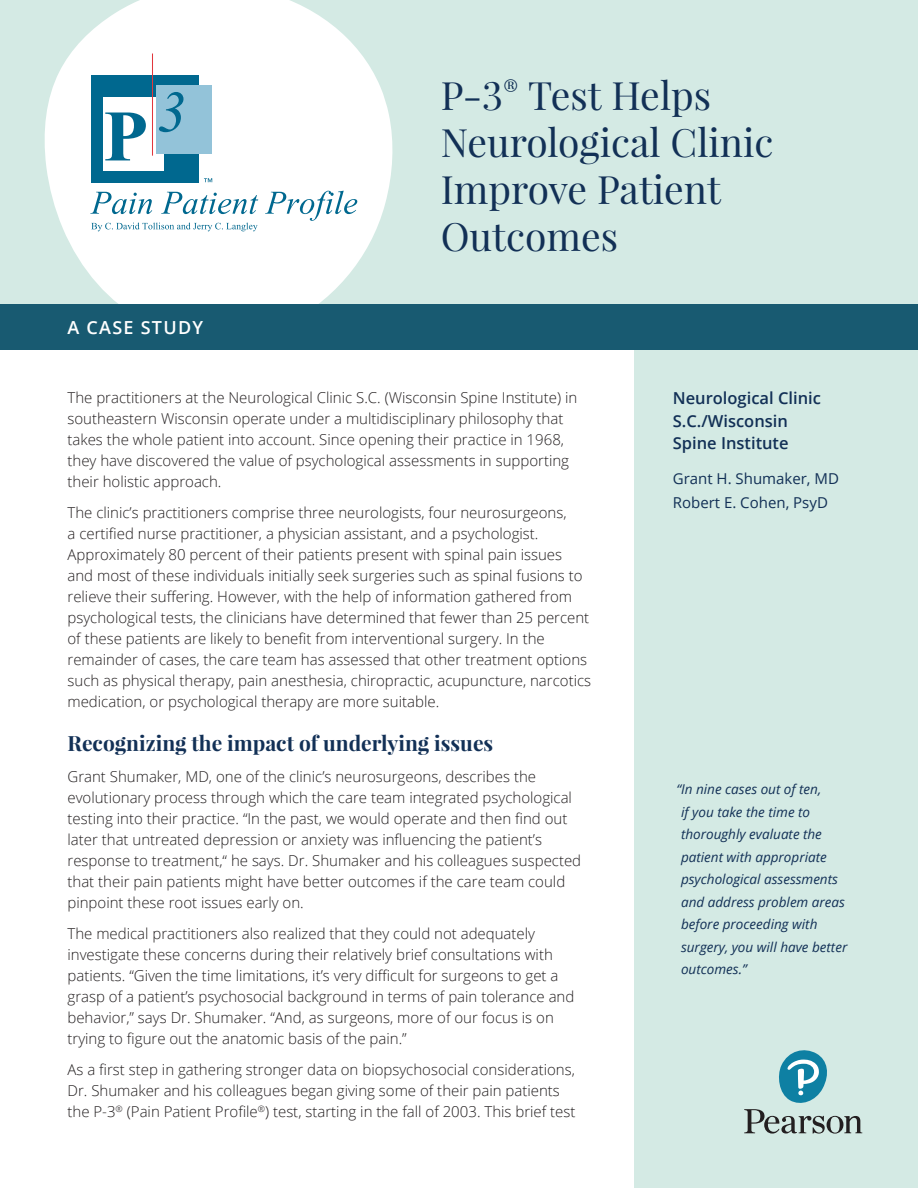
<style>
.page{position:relative;width:918px;height:1188px;background:#fff}
.page>*{position:absolute;margin:0;border:0;box-sizing:border-box;transform-origin:0 0}
.t1{font:39px/46.8px "Playfair Display";color:#123056}
.t2{font:700 21px "Playfair Display";color:#123056}
.t3{font:600 18px "Open Sans";letter-spacing:.07em;color:#fff}
.t4{font:600 16.5px/22.5px "Open Sans";color:#123056}
.t5{font:300 15px/21px "Open Sans";color:#231f20}
.t6{font:15px/24.5px "Open Sans";color:#123056}
.t7{font:italic 13.5px/22.5px "Open Sans";color:#123056}
</style>
<div class="page">
<div style="left:634px;top:337px;width:284px;height:851px;background:#d4eae4"></div>
<div style="left:0;top:0;width:918px;height:304px;background:#d4eae4"></div>
<svg style="left:45px;top:0;width:347px;height:304px;fill:#fff"></svg>
<div style="left:0;top:304px;width:918px;height:46px;background:#185a71"></div>
<div style="left:91px;top:75px;width:108px;height:108px;background:#00688f"></div>
<div style="left:103px;top:97px;width:61px;height:73px;background:#fff"></div>
<div style="left:157px;top:85px;width:55px;height:69px;background:#93c3d9"></div>
<hr style="left:152px;top:54px;width:1px;height:102px;background:#e1373d">
<svg style="left:105px;top:113px;width:41px;height:47px"></svg>
<svg style="left:159px;top:92px;width:24px;height:40px"></svg>
<svg style="left:90px;top:192px;width:62px;height:22px"></svg>
<svg style="left:161px;top:192px;width:97px;height:22px;background:#c1dae3"></svg>
<svg style="left:265px;top:191px;width:92px;height:30px;background:#cfe2e9"></svg>
<svg style="left:91px;top:223px;width:167px;height:8px"></svg>
<svg style="left:204px;top:178px;width:8px;height:4px"></svg>
<svg style="left:744px;top:1050px;width:118px;height:84px"></svg>
<p class="t3" style="left:68px;top:315px;width:137px">A CASE STUDY</p>
<h1 class="t1" style="left:441px;top:72px;width:334px">P-3<sup>®</sup> Test Helps<br>Neurological Clinic<br>Improve Patient<br>Outcomes</h1>
<p class="t5" style="left:68px;top:387px;width:511px">The practitioners at the Neurological Clinic S.C. (Wisconsin Spine Institute) in southeastern Wisconsin operate under a multidisciplinary philosophy that takes the whole patient into account. Since opening their practice in 1968, they have discovered the value of psychological assessments in supporting their holistic approach.</p>
<p class="t5" style="left:68px;top:502px;width:525px">The clinic’s practitioners comprise three neurologists, four neurosurgeons,<br>a certified nurse practitioner, a physician assistant, and a psychologist.<br>Approximately 80 percent of their patients present with spinal pain issues and most of these individuals initially seek surgeries such as spinal fusions to relieve their suffering. However, with the help of information gathered from psychological tests, the clinicians have determined that fewer than 25 percent of these patients are likely to benefit from interventional surgery. In the remainder of cases, the care team has assessed that other treatment options such as physical therapy, pain anesthesia, chiropractic, acupuncture, narcotics medication, or psychological therapy are more suitable.</p>
<h2 class="t2" style="left:68px;top:730px;width:427px">Recognizing the impact of underlying issues</h2>
<p class="t5" style="left:68px;top:766px;width:515px">Grant Shumaker, MD, one of the clinic’s neurosurgeons, describes the evolutionary process through which the care team integrated psychological testing into their practice. “In the past, we would operate and then find out later that untreated depression or anxiety was influencing the patient’s response to treatment,“ he says. Dr. Shumaker and his colleagues suspected that their pain patients might have better outcomes if the care team could pinpoint these root issues early on.</p>
<p class="t5" style="left:68px;top:923px;width:508px">The medical practitioners also realized that they could not adequately investigate these concerns during their relatively brief consultations with patients. “Given the time limitations, it’s very difficult for surgeons to get a grasp of a patient’s psychosocial background in terms of pain tolerance and behavior,” says Dr. Shumaker. “And, as surgeons, more of our focus is on trying to figure out the anatomic basis of the pain.”</p>
<p class="t5" style="left:68px;top:1059px;width:510px">As a first step in gathering stronger data on biopsychosocial considerations,<br>Dr. Shumaker and his colleagues began giving some of their pain patients the P-3<sup>®</sup> (Pain Patient Profile<sup>®</sup>) test, starting in the fall of 2003. This brief test</p>
<p class="t4" style="left:673px;top:387px;width:150px">Neurological Clinic<br>S.C./Wisconsin<br>Spine Institute</p>
<p class="t6" style="left:673px;top:466px;width:168px">Grant H. Shumaker, MD<br>Robert E. Cohen, PsyD</p>
<p class="t7" style="left:681px;top:778px;width:168px;text-indent:-5px">“In nine cases out of ten,<br>if you take the time to thoroughly evaluate the patient with appropriate psychological assessments and address problem areas before proceeding with surgery, you will have better outcomes.”</p>
</div>
